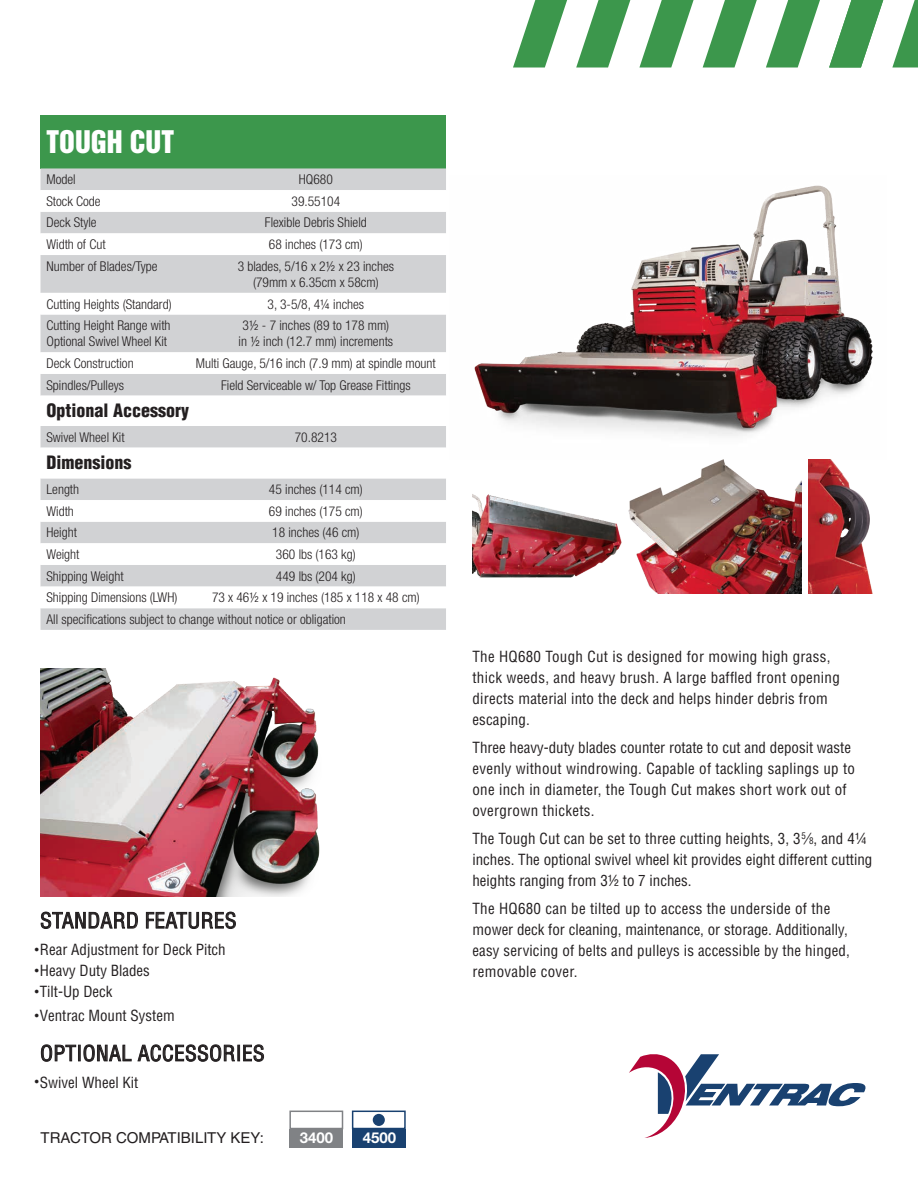
<style>
.page{position:relative;width:918px;height:1188px;background:#fff}
.page>*{position:absolute;margin:0;border:0;box-sizing:border-box;transform-origin:0 0}
.t1{font:28.5px "Helvetica Inserat LT Pro";color:#fff}
.t2{font:condensed 21px "Helvetica LT Std";letter-spacing:.02em;color:#231f20}
.t3{font:900 condensed 18px "Helvetica LT Std";color:#231f20}
.t4{font:condensed 15px/21px "Helvetica LT Std";letter-spacing:.01em;color:#231f20}
.t5{font:15px "Helvetica LT Std";color:#231f20}
.t6{font:700 15px "Helvetica Neue LT Std";color:#fff}
.t7{font:300 condensed 13.5px/16.2px "Helvetica Neue LT Std";color:#231f20}
.s1{font-size:12px}
.s2{font-style:italic}
.s3{font-size:9px}
</style>
<div class="page">
<svg style="left:513px;top:0;width:54px;height:68px"></svg>
<svg style="left:576px;top:0;width:54px;height:68px"></svg>
<svg style="left:639px;top:0;width:55px;height:68px"></svg>
<svg style="left:703px;top:0;width:54px;height:68px"></svg>
<svg style="left:766px;top:0;width:54px;height:68px"></svg>
<svg style="left:829px;top:0;width:54px;height:68px"></svg>
<svg style="left:892px;top:0;width:26px;height:68px"></svg>
<svg style="left:629px;top:1054px;width:237px;height:84px"></svg>
<div style="left:289px;top:1129px;width:54px;height:19px;background:#808285"></div>
<div style="left:352px;top:1129px;width:54px;height:19px;background:#194170"></div>
<div style="left:289px;top:1111px;width:54px;height:18px;border:2px solid #808285"></div>
<div style="left:352px;top:1111px;width:54px;height:18px;border:2px solid #194170"></div>
<div style="left:373px;top:1114px;width:12px;height:12px;background:#194170;border-radius:50%"></div>
<div style="left:41px;top:115px;width:405px;height:53px;background:#3c974c"></div>
<div style="left:41px;top:168px;width:405px;height:462px;background:#d1d2d4"></div>
<svg style="left:41px;top:190px;width:405px;height:418px"></svg>
<img style="left:474px;top:185px;width:399px;height:275px">
<img style="left:472px;top:494px;width:150px;height:84px">
<img style="left:809px;top:460px;width:64px;height:134px">
<img style="left:628px;top:460px;width:173px;height:134px">
<img style="left:41px;top:668px;width:279px;height:228px">
<svg style="left:41px;top:911px;width:97px;height:18px"></svg>
<svg style="left:146px;top:911px;width:90px;height:18px"></svg>
<svg style="left:41px;top:1044px;width:91px;height:18px"></svg>
<svg style="left:138px;top:1044px;width:126px;height:18px"></svg>
<h1 class="t1" style="left:47px;top:125px;width:129px">TOUGH CUT</h1>
<p class="t7" style="left:47px;top:171px;width:31px">Model</p>
<p class="t7" style="left:299px;top:171px;width:35px">HQ680</p>
<p class="t7" style="left:47px;top:193px;width:56px">Stock Code</p>
<p class="t7" style="left:292px;top:193px;width:50px">39.55104</p>
<p class="t7" style="left:47px;top:214px;width:52px">Deck Style</p>
<p class="t7" style="left:265px;top:214px;width:103px">Flexible Debris Shield</p>
<p class="t7" style="left:47px;top:236px;width:61px">Width of Cut</p>
<p class="t7" style="left:269px;top:236px;width:95px">68 inches (173 cm)</p>
<p class="t7" style="left:47px;top:258px;width:113px">Number of Blades/Type</p>
<p class="t7" style="left:238px;top:258px;width:158px;text-align:center">3 blades, 5/16 x 21/2 x 23 inches (79mm x 6.35cm x 58cm)</p>
<p class="t7" style="left:47px;top:296px;width:127px">Cutting Heights (Standard)</p>
<p class="t7" style="left:268px;top:296px;width:98px">3, 3-5/8, 41/4 inches</p>
<p class="t7" style="left:47px;top:317px;width:126px">Cutting Height Range with<br>Optional Swivel Wheel Kit</p>
<p class="t7" style="left:239px;top:317px;width:156px">31/2 - 7 inches (89 to 178 mm) in 1/2 inch (12.7 mm) increments</p>
<p class="t7" style="left:47px;top:355px;width:89px">Deck Construction</p>
<p class="t7" style="left:196px;top:355px;width:241px">Multi Gauge, 5/16 inch (7.9 mm) at spindle mount</p>
<p class="t7" style="left:47px;top:377px;width:79px">Spindles/Pulleys</p>
<p class="t7" style="left:221px;top:377px;width:191px">Field Serviceable w/ Top Grease Fittings</p>
<p class="t3" style="left:47px;top:399px;width:144px">Optional Accessory</p>
<p class="t7" style="left:47px;top:429px;width:80px">Swivel Wheel Kit</p>
<p class="t7" style="left:295px;top:429px;width:44px">70.8213</p>
<p class="t3" style="left:47px;top:451px;width:86px">Dimensions</p>
<p class="t7" style="left:47px;top:481px;width:34px">Length</p>
<p class="t7" style="left:269px;top:481px;width:95px">45 inches (114 cm)</p>
<p class="t7" style="left:47px;top:503px;width:29px">Width</p>
<p class="t7" style="left:269px;top:503px;width:95px">69 inches (175 cm)</p>
<p class="t7" style="left:47px;top:524px;width:32px">Height</p>
<p class="t7" style="left:272px;top:524px;width:89px">18 inches (46 cm)</p>
<p class="t7" style="left:47px;top:546px;width:34px">Weight</p>
<p class="t7" style="left:276px;top:546px;width:81px">360 lbs (163 kg)</p>
<p class="t7" style="left:47px;top:568px;width:79px">Shipping Weight</p>
<p class="t7" style="left:276px;top:568px;width:81px">449 lbs (204 kg)</p>
<p class="t7" style="left:47px;top:589px;width:132px">Shipping Dimensions (LWH)</p>
<p class="t7" style="left:47px;top:587px;width:375px;line-height:21.6px;text-indent:165px">73 x 461/2 x 19 inches (185 x 118 x 48 cm)<br>All specifications subject to change without notice or obligation</p>
<h2 class="t2" style="left:40px;top:907px;width:198px">STANDARD FEATURES</h2>
<p class="t4" style="left:35px;top:939px;width:192px"><span class="s1">•</span>Rear Adjustment for Deck Pitch</p>
<p class="t4" style="left:35px;top:960px;width:117px"><span class="s1">•</span>Heavy Duty Blades</p>
<p class="t4" style="left:35px;top:981px;width:79px"><span class="s1">•</span>Tilt-Up Deck</p>
<p class="t4" style="left:35px;top:1005px;width:141px"><span class="s1">•</span>Ventrac Mount System</p>
<h2 class="t2" style="left:40px;top:1040px;width:226px">OPTIONAL ACCESSORIES</h2>
<p class="t4" style="left:35px;top:1072px;width:105px"><span class="s1">•</span>Swivel Wheel Kit</p>
<p class="t5" style="left:41px;top:1129px;width:225px">TRACTOR COMPATIBILITY KEY:</p>
<p class="t6" style="left:300px;top:1128px;width:35px">3400</p>
<p class="t6" style="left:363px;top:1128px;width:35px">4500</p>
<p class="t4" style="left:472px;top:646px;width:369px">The HQ680 Tough Cut is designed for mowing high grass, thick weeds, and heavy brush. A large baffled front opening directs material into the deck and helps hinder debris from escaping.</p>
<p class="t4" style="left:472px;top:737px;width:384px">Three heavy-duty blades counter rotate to cut and deposit waste evenly without windrowing. Capable of tackling saplings up to one inch in diameter, the Tough Cut makes short work out of overgrown thickets.</p>
<p class="t4" style="left:472px;top:828px;width:401px">The Tough Cut can be set to three cutting heights, 3, 3<sup>5</sup><span class="s2">/</span><span class="s3">8</span>, and 4¼ inches. The optional swivel wheel kit provides eight different cutting heights ranging from 31/2 to 7 inches.</p>
<p class="t4" style="left:472px;top:897px;width:379px">The HQ680 can be tilted up to access the underside of the mower deck for cleaning, maintenance, or storage. Additionally, easy servicing of belts and pulleys is accessible by the hinged, removable cover.</p>
</div>
